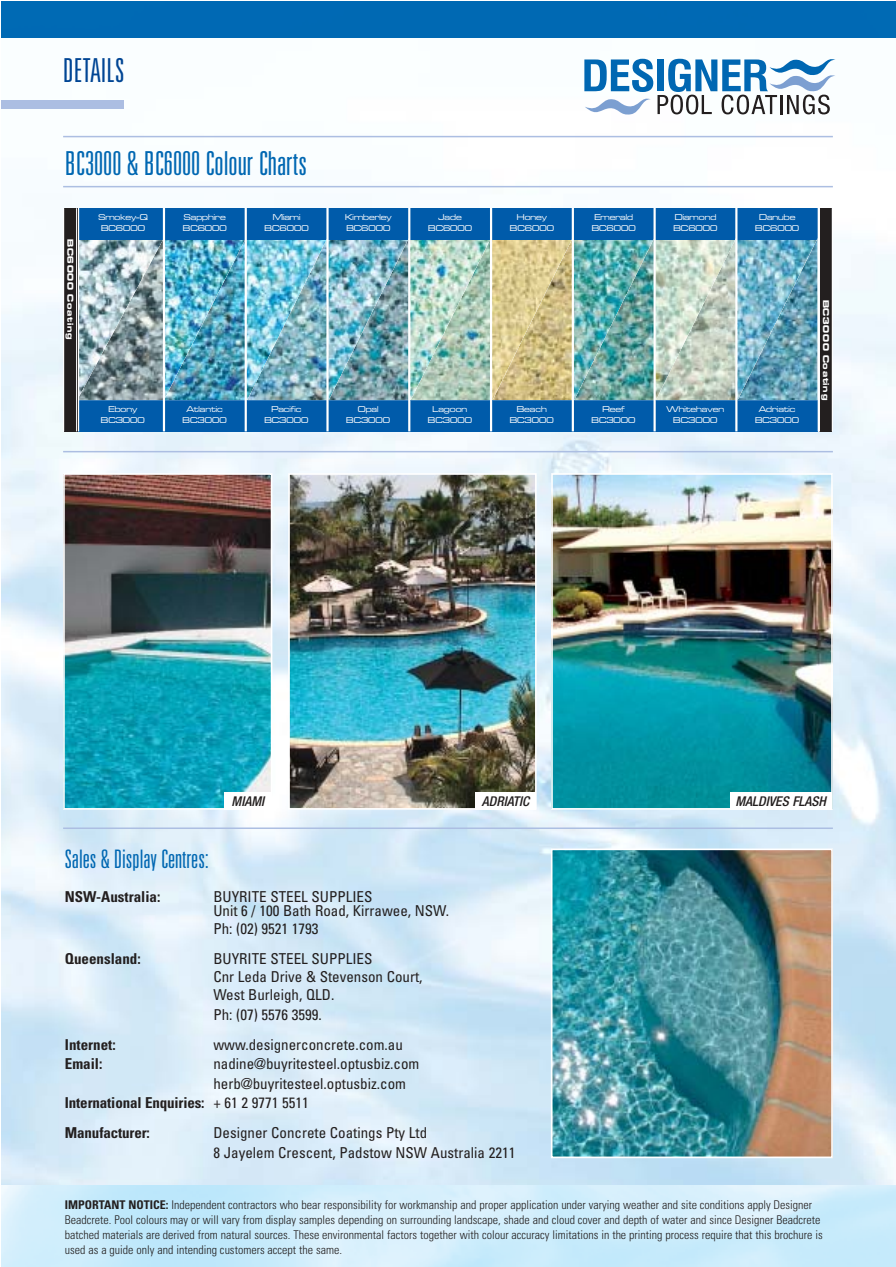
<style>
.page{position:relative;width:896px;height:1267px;background:#fff}
.page>*{position:absolute;margin:0;border:0;box-sizing:border-box;transform-origin:0 0}
.t1{font:300 ultra-condensed 33px "Univers";color:#0067b2}
.t2{font:300 ultra-condensed 33px "Univers";color:#004594}
.t3{font:300 ultra-condensed 25.5px "Univers";color:#0067b2}
.t4{font:condensed 15px/18px "Univers";color:#231f1f}
.t5{font:700 condensed 15px "Univers";letter-spacing:-.01em;color:#231f1f}
.t6{font:italic 500 condensed 13.5px "Helvetica Neue";color:#231f1f}
.t7{font:300 condensed 12px/15px "Univers";color:#231f1f}
.t8{font:8.7px/10.5px "Microgramma D Medi Exte";color:#fff;text-align:center}
.t9{font:8.7px "Microgramma D Bold Exte";letter-spacing:.09em;color:#fff}
.s1{font-weight:400}
.s2{font-weight:700}
</style>
<div class="page">
<img style="left:1px;top:2px;width:894px;height:1264px">
<h1 class="t2" style="left:63px;top:58px;width:63px">DETAILS</h1>
<h1 class="t1" style="left:65px;top:151px;width:244px">BC3000 &amp; BC6000 Colour Charts</h1>
<p class="t8" style="left:183px;top:213px;width:45px;text-align:left">Sapphire<br>BC6000</p>
<p class="t8" style="left:265px;top:213px;width:45px">Miami<br>BC6000</p>
<p class="t8" style="left:345px;top:213px;width:48px;text-align:left">Kimberley<br>BC6000</p>
<p class="t8" style="left:428px;top:213px;width:45px">Jade<br>BC6000</p>
<p class="t8" style="left:510px;top:213px;width:45px">Honey<br>BC6000</p>
<p class="t8" style="left:591px;top:213px;width:45px">Emerald<br>BC6000</p>
<p class="t8" style="left:673px;top:213px;width:45px;text-align:left">Diamond<br>BC6000</p>
<p class="t8" style="left:755px;top:213px;width:45px">Danube<br>BC6000</p>
<p class="t8" style="left:98px;top:213px;width:51px">Smokey-Q<br>BC6000</p>
<p class="t9" style="left:76px;top:239px;width:102px;rotate:90deg">BC6000 Coating</p>
<p class="t8" style="left:101px;top:405px;width:45px">Ebony<br>BC3000</p>
<p class="t8" style="left:183px;top:405px;width:45px">Atlantic<br>BC3000</p>
<p class="t8" style="left:264px;top:405px;width:45px">Pacific<br>BC3000</p>
<p class="t8" style="left:346px;top:405px;width:45px">Opal<br>BC3000</p>
<p class="t8" style="left:428px;top:405px;width:45px">Lagoon<br>BC3000</p>
<p class="t8" style="left:510px;top:405px;width:45px">Beach<br>BC3000</p>
<p class="t8" style="left:591px;top:405px;width:45px">Reef<br>BC3000</p>
<p class="t8" style="left:666px;top:405px;width:59px">Whitehaven<br>BC3000</p>
<p class="t8" style="left:755px;top:405px;width:45px">Adriatic<br>BC3000</p>
<p class="t9" style="left:831px;top:300px;width:102px;rotate:90deg">BC3000 Coating</p>
<p class="t6" style="left:232px;top:796px;width:34px">MIAMI</p>
<p class="t6" style="left:482px;top:796px;width:49px">ADRIATIC</p>
<p class="t6" style="left:735px;top:796px;width:92px">MALDIVES FLASH</p>
<h2 class="t3" style="left:65px;top:849px;width:145px">Sales &amp; Display Centres:</h2>
<p class="t5" style="left:65px;top:890px;width:97px">NSW-Australia:</p>
<p class="t4" style="left:213px;top:890px;width:237px;line-height:14.1px">BUYRITE STEEL SUPPLIES<br>Unit 6 / 100 Bath Road, Kirrawee, NSW.</p>
<p class="t4" style="left:213px;top:920px;width:107px">Ph: (02) 9521 1793</p>
<p class="t5" style="left:65px;top:953px;width:77px">Queensland:</p>
<p class="t4" style="left:213px;top:950px;width:211px">BUYRITE STEEL SUPPLIES<br>Cnr Leda Drive &amp; Stevenson Court,<br>West Burleigh, QLD.</p>
<p class="t4" style="left:213px;top:1006px;width:110px">Ph: (07) 5576 3599.</p>
<p class="t5" style="left:65px;top:1038px;width:52px">Internet:</p>
<p class="t4" style="left:213px;top:1036px;width:191px">www.designerconcrete.com.au</p>
<p class="t5" style="left:65px;top:1058px;width:39px">Email:</p>
<p class="t4" style="left:213px;top:1055px;width:207px">nadine@buyritesteel.optusbiz.com</p>
<p class="t4" style="left:213px;top:1075px;width:194px">herb@buyritesteel.optusbiz.com</p>
<p class="t5" style="left:65px;top:1097px;width:245px">International Enquiries: <span class="s1">+ 61 2 9771 5511</span></p>
<p class="t5" style="left:65px;top:1127px;width:87px">Manufacturer:</p>
<p class="t4" style="left:213px;top:1124px;width:303px;line-height:19.5px">Designer Concrete Coatings Pty Ltd<br>8 Jayelem Crescent, Padstow NSW Australia 2211</p>
<p class="t7" style="left:65px;top:1198px;width:759px"><span class="s2">IMPORTANT NOTICE:</span> Independent contractors who bear responsibility for workmanship and proper application under varying weather and site conditions apply Designer Beadcrete. Pool colours may or will vary from display samples depending on surrounding landscape, shade and cloud cover and depth of water and since Designer Beadcrete batched materials are derived from natural sources. These environmental factors together with colour accuracy limitations in the printing process require that this brochure is used as a guide only and intending customers accept the same.</p>
</div>
